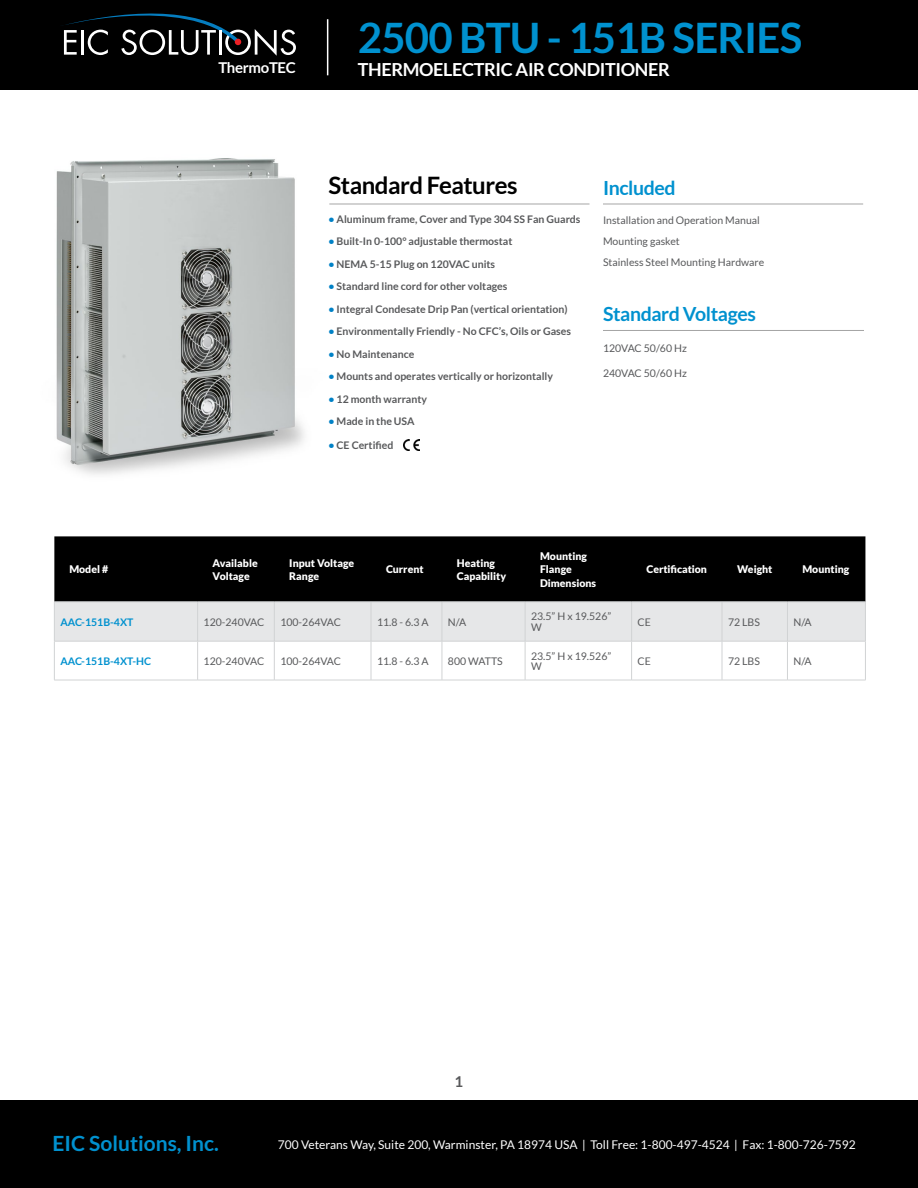
<style>
.page{position:relative;width:918px;height:1188px;background:#fff}
.page>*{position:absolute;margin:0;border:0;box-sizing:border-box;transform-origin:0 0}
.t1{font:700 42px "Lato";letter-spacing:-.02em;color:#0091cf}
.t2{font:700 24px "Lato";letter-spacing:-.02em;color:#000}
.t3{font:700 21px "Lato";color:#0091cf}
.t4{font:700 19.5px "Lato";letter-spacing:-.02em;color:#0091cf}
.t5{font:700 18px "Lato";letter-spacing:-.02em;color:#fff}
.t6{font:700 15px "Lato";letter-spacing:-.02em;color:#fff}
.t7{font:700 15px "Lato";color:#58595b}
.t8{font:12px "Lato";color:#fff}
.t9{font:700 10.5px "Lato";color:#58595b}
.t10{font:10.5px/21px "Lato";color:#58595b}
.t11{font:900 10.5px/13.5px "Lato";color:#fff}
.t12{font:700 10.5px "Lato";color:#0091cf}
.s1{color:#0081c6}
</style>
<div class="page">
<img style="left:56px;top:158px;width:248px;height:317px">
<hr style="left:603px;top:204px;width:260px;height:1px;background:#a5a5a5">
<hr style="left:603px;top:330px;width:261px;height:1px;background:#a5a5a5">
<div style="left:54px;top:536px;width:811px;height:66px;background:#000"></div>
<div style="left:55px;top:603px;width:810px;height:38px;background:#e6e7e8"></div>
<hr style="left:198px;top:602px;width:76px;height:1px;background:#d1d3d4">
<hr style="left:274px;top:602px;width:97px;height:1px;background:#d1d3d4">
<hr style="left:274px;top:602px;width:1px;height:39px;background:#d1d3d4">
<hr style="left:442px;top:641px;width:83px;height:1px;background:#d1d3d4">
<hr style="left:525px;top:641px;width:107px;height:1px;background:#d1d3d4">
<hr style="left:632px;top:641px;width:90px;height:1px;background:#d1d3d4">
<hr style="left:722px;top:641px;width:65px;height:1px;background:#d1d3d4">
<hr style="left:787px;top:641px;width:79px;height:1px;background:#d1d3d4">
<hr style="left:525px;top:641px;width:1px;height:39px;background:#d1d3d4">
<hr style="left:631px;top:641px;width:1px;height:39px;background:#d1d3d4">
<hr style="left:722px;top:641px;width:1px;height:39px;background:#d1d3d4">
<hr style="left:787px;top:641px;width:1px;height:39px;background:#d1d3d4">
<hr style="left:865px;top:641px;width:1px;height:39px;background:#d1d3d4">
<hr style="left:442px;top:680px;width:83px;height:1px;background:#d1d3d4">
<hr style="left:525px;top:680px;width:107px;height:1px;background:#d1d3d4">
<hr style="left:632px;top:680px;width:90px;height:1px;background:#d1d3d4">
<hr style="left:371px;top:602px;width:71px;height:1px;background:#d1d3d4">
<hr style="left:371px;top:602px;width:1px;height:39px;background:#d1d3d4">
<hr style="left:442px;top:602px;width:83px;height:1px;background:#d1d3d4">
<hr style="left:442px;top:602px;width:1px;height:39px;background:#d1d3d4">
<hr style="left:525px;top:602px;width:107px;height:1px;background:#d1d3d4">
<hr style="left:525px;top:602px;width:1px;height:39px;background:#d1d3d4">
<hr style="left:632px;top:602px;width:90px;height:1px;background:#d1d3d4">
<hr style="left:631px;top:602px;width:1px;height:39px;background:#d1d3d4">
<hr style="left:722px;top:602px;width:65px;height:1px;background:#d1d3d4">
<hr style="left:722px;top:602px;width:1px;height:39px;background:#d1d3d4">
<hr style="left:787px;top:602px;width:79px;height:1px;background:#d1d3d4">
<hr style="left:787px;top:602px;width:1px;height:39px;background:#d1d3d4">
<hr style="left:865px;top:602px;width:1px;height:39px;background:#d1d3d4">
<hr style="left:54px;top:602px;width:144px;height:1px;background:#d1d3d4">
<hr style="left:54px;top:602px;width:1px;height:39px;background:#d1d3d4">
<hr style="left:197px;top:602px;width:1px;height:39px;background:#d1d3d4">
<hr style="left:54px;top:680px;width:144px;height:1px;background:#d1d3d4">
<hr style="left:54px;top:641px;width:144px;height:1px;background:#d1d3d4">
<hr style="left:54px;top:641px;width:1px;height:39px;background:#d1d3d4">
<hr style="left:722px;top:680px;width:65px;height:1px;background:#d1d3d4">
<hr style="left:787px;top:680px;width:79px;height:1px;background:#d1d3d4">
<hr style="left:198px;top:641px;width:76px;height:1px;background:#d1d3d4">
<hr style="left:197px;top:641px;width:1px;height:39px;background:#d1d3d4">
<hr style="left:274px;top:641px;width:97px;height:1px;background:#d1d3d4">
<hr style="left:274px;top:641px;width:1px;height:39px;background:#d1d3d4">
<hr style="left:371px;top:641px;width:71px;height:1px;background:#d1d3d4">
<hr style="left:371px;top:641px;width:1px;height:39px;background:#d1d3d4">
<hr style="left:442px;top:641px;width:1px;height:39px;background:#d1d3d4">
<hr style="left:198px;top:680px;width:76px;height:1px;background:#d1d3d4">
<hr style="left:274px;top:680px;width:97px;height:1px;background:#d1d3d4">
<hr style="left:371px;top:680px;width:71px;height:1px;background:#d1d3d4">
<hr style="left:329px;top:204px;width:261px;height:1px;background:#a5a5a5">
<div style="left:0;top:0;width:918px;height:90px;background:#000"></div>
<svg style="left:62px;top:13px;width:234px;height:43px"></svg>
<hr style="left:327px;top:19px;width:1px;height:56px;background:#fff">
<div style="left:0;top:1100px;width:918px;height:88px;background:#000"></div>
<img style="left:404px;top:440px;width:15px;height:11px">
<h1 class="t1" style="left:358px;top:14px;width:446px">2500 BTU - 151B SERIES</h1>
<h3 class="t6" style="left:218px;top:59px;width:79px">ThermoTEC</h3>
<h3 class="t5" style="left:358px;top:59px;width:314px">THERMOELECTRIC AIR CONDITIONER</h3>
<h2 class="t2" style="left:328px;top:172px;width:191px">Standard Features</h2>
<p class="t9" style="left:328px;top:213px;width:254px"><span class="s1">•</span> Aluminum frame, Cover and Type 304 SS Fan Guards</p>
<p class="t9" style="left:328px;top:236px;width:185px"><span class="s1">•</span> Built-In 0-100° adjustable thermostat</p>
<p class="t9" style="left:328px;top:258px;width:168px"><span class="s1">•</span> NEMA 5-15 Plug on 120VAC units</p>
<p class="t9" style="left:328px;top:281px;width:180px"><span class="s1">•</span> Standard line cord for other voltages</p>
<p class="t9" style="left:328px;top:303px;width:241px"><span class="s1">•</span> Integral Condesate Drip Pan (vertical orientation)</p>
<p class="t9" style="left:328px;top:326px;width:244px"><span class="s1">•</span> Environmentally Friendly - No CFC’s, Oils or Gases</p>
<p class="t9" style="left:328px;top:348px;width:87px"><span class="s1">•</span> No Maintenance</p>
<p class="t9" style="left:328px;top:371px;width:226px"><span class="s1">•</span> Mounts and operates vertically or horizontally</p>
<p class="t9" style="left:328px;top:393px;width:100px"><span class="s1">•</span> 12 month warranty</p>
<p class="t9" style="left:328px;top:416px;width:88px"><span class="s1">•</span> Made in the USA</p>
<p class="t9" style="left:328px;top:439px;width:66px"><span class="s1">•</span> CE Certified</p>
<h3 class="t4" style="left:603px;top:177px;width:74px">Included</h3>
<p class="t10" style="left:603px;top:209px;width:163px">Installation and Operation Manual<br>Mounting gasket<br>Stainless Steel Mounting Hardware</p>
<h3 class="t4" style="left:603px;top:302px;width:154px">Standard Voltages</h3>
<p class="t10" style="left:603px;top:337px;width:85px">120VAC 50/60 Hz</p>
<p class="t10" style="left:603px;top:363px;width:85px">240VAC 50/60 Hz</p>
<p class="t11" style="left:69px;top:563px;width:40px">Model #</p>
<p class="t11" style="left:213px;top:556px;width:47px">Available<br>Voltage</p>
<p class="t11" style="left:289px;top:556px;width:67px">Input Voltage<br>Range</p>
<p class="t11" style="left:386px;top:563px;width:39px">Current</p>
<p class="t11" style="left:457px;top:556px;width:51px">Heating<br>Capability</p>
<p class="t11" style="left:540px;top:549px;width:58px">Mounting<br>Flange<br>Dimensions</p>
<p class="t11" style="left:647px;top:563px;width:62px">Certification</p>
<p class="t11" style="left:737px;top:563px;width:37px">Weight</p>
<p class="t11" style="left:802px;top:563px;width:48px">Mounting</p>
<p class="t12" style="left:60px;top:616px;width:75px">AAC-151B-4XT</p>
<p class="t10" style="left:204px;top:611px;width:62px">120-240VAC</p>
<p class="t10" style="left:280px;top:611px;width:62px">100-264VAC</p>
<p class="t10" style="left:377px;top:611px;width:53px">11.8 - 6.3 A</p>
<p class="t10" style="left:448px;top:611px;width:20px">N/A</p>
<p class="t10" style="left:531px;top:611px;width:82px;line-height:10.5px">23.5” H x 19.526”<br>W</p>
<p class="t10" style="left:638px;top:611px;width:15px">CE</p>
<p class="t10" style="left:728px;top:611px;width:33px">72 LBS</p>
<p class="t10" style="left:793px;top:611px;width:20px">N/A</p>
<p class="t12" style="left:60px;top:655px;width:92px">AAC-151B-4XT-HC</p>
<p class="t10" style="left:204px;top:650px;width:62px">120-240VAC</p>
<p class="t10" style="left:280px;top:650px;width:62px">100-264VAC</p>
<p class="t10" style="left:377px;top:650px;width:53px">11.8 - 6.3 A</p>
<p class="t10" style="left:448px;top:650px;width:56px">800 WATTS</p>
<p class="t10" style="left:531px;top:650px;width:82px;line-height:10.5px">23.5” H x 19.526”<br>W</p>
<p class="t10" style="left:638px;top:650px;width:15px">CE</p>
<p class="t10" style="left:728px;top:650px;width:33px">72 LBS</p>
<p class="t10" style="left:793px;top:650px;width:20px">N/A</p>
<h3 class="t7" style="left:455px;top:1073px;width:10px">1</h3>
<h3 class="t3" style="left:52px;top:1131px;width:168px">EIC Solutions, Inc.</h3>
<p class="t8" style="left:278px;top:1138px;width:580px">700 Veterans Way, Suite 200, Warminster, PA 18974 USA | Toll Free: 1-800-497-4524 | Fax: 1-800-726-7592</p>
</div>
